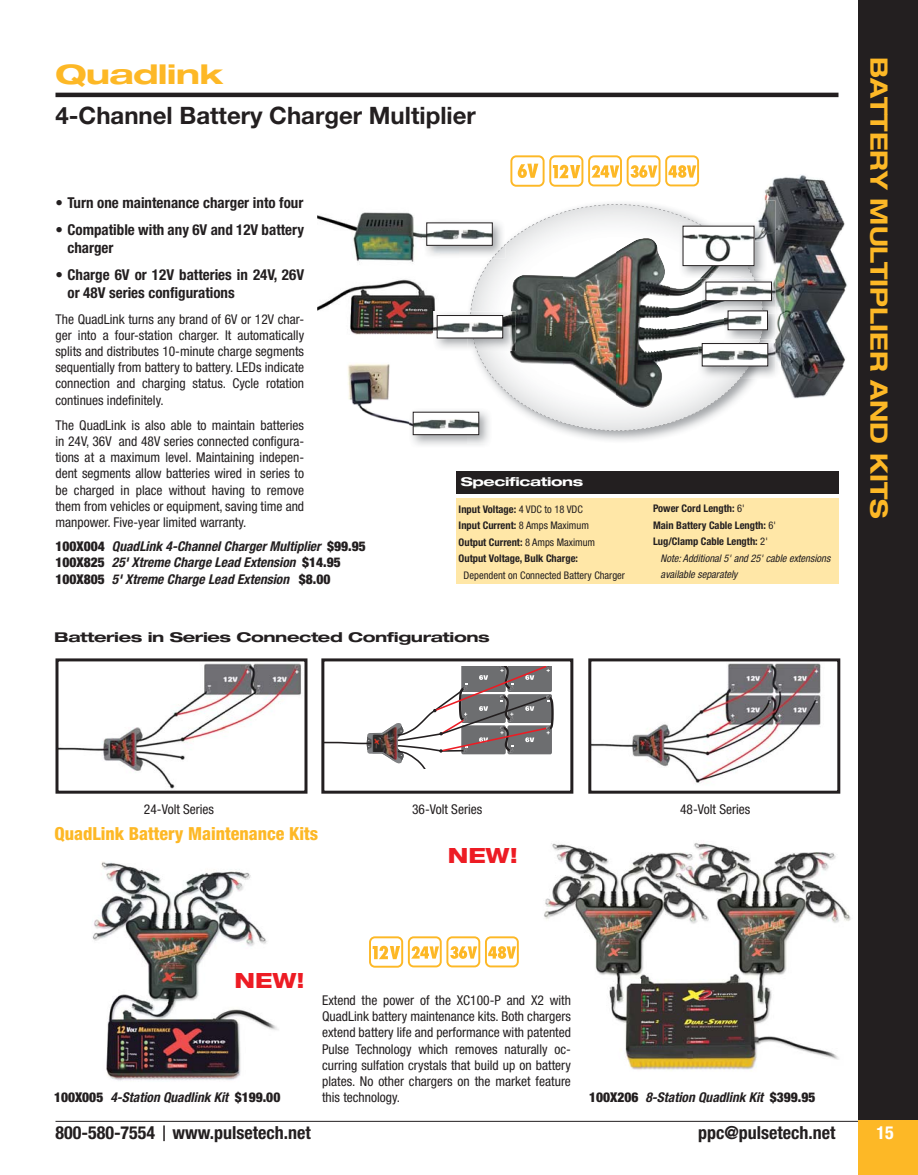
<style>
.page{position:relative;width:918px;height:1175px;background:#fff}
.page>*{position:absolute;margin:0;border:0;box-sizing:border-box;transform-origin:0 0}
.t1{font:700 expanded 27px "Helvetica Neue";letter-spacing:-.025em;color:#fdb826;scale:1.22 1}
.t2{font:700 24px "Helvetica Neue";color:#231f20}
.t3{font:700 expanded 24px "Helvetica Neue";color:#fdb826}
.t4{font:800 expanded 21px "Helvetica Neue";color:#ed1c24}
.t5{font:700 condensed 18px "Helvetica Neue";color:#231f20}
.t6{font:800 condensed 18px "Helvetica Neue";color:#fdb826}
.t7{font:700 condensed 18px "Helvetica Neue";color:#fff}
.t8{font:700 condensed 15px/18px "Helvetica Neue";color:#231f20}
.t9{font:condensed 13.5px/16.2px "Helvetica Neue";color:#231f20;text-align:justify}
.t10{font:italic 700 condensed 13.5px/16.2px "Helvetica Neue";color:#231f20}
.t11{font:700 expanded 13.5px "Helvetica Neue";letter-spacing:-.025em;color:#231f20;scale:1.22 1}
.t12{font:700 expanded 12.15px "Helvetica Neue";letter-spacing:-.025em;color:#fff;scale:1.22 1}
.t13{font:700 condensed 10.5px/16.5px "Helvetica Neue";color:#231f20}
.t14{font:italic condensed 10.5px "Helvetica Neue";color:#231f20}
.t15{font:condensed 10.5px "Helvetica Neue";color:#231f20}
.s1{font-weight:900;font-style:normal}
.s2{font-weight:400}
</style>
<div class="page">
<hr style="left:56px;top:1120px;width:804px;height:1px;background:#231f20">
<svg style="left:163px;top:1125px;width:2px;height:16px"></svg>
<div style="left:859px;top:0;width:59px;height:1120px;background:#231f20"></div>
<div style="left:859px;top:1120px;width:59px;height:54px;background:#fdb826"></div>
<hr style="left:56px;top:93px;width:782px;height:4px;background:#231f20">
<img style="left:764px;top:175px;width:83px;height:224px">
<img style="left:764px;top:200px;width:12px;height:4px">
<img style="left:780px;top:278px;width:5px;height:36px">
<img style="left:317px;top:279px;width:118px;height:56px">
<img style="left:317px;top:212px;width:106px;height:50px">
<img style="left:348px;top:363px;width:61px;height:62px">
<img style="left:436px;top:312px;width:34px;height:36px">
<img style="left:433px;top:311px;width:13px;height:28px">
<div style="left:437px;top:315px;width:66px;height:23px;background:#fff"></div>
<img style="left:439px;top:323px;width:31px;height:10px">
<div style="left:437px;top:315px;width:66px;height:23px;border:1px solid #231f20"></div>
<img style="left:423px;top:221px;width:47px;height:35px">
<div style="left:427px;top:223px;width:65px;height:22px;background:#fff"></div>
<img style="left:428px;top:229px;width:42px;height:11px">
<div style="left:426px;top:223px;width:67px;height:23px;border:1px solid #231f20"></div>
<img style="left:467px;top:409px;width:24px;height:34px">
<img style="left:409px;top:419px;width:4px;height:8px">
<div style="left:413px;top:412px;width:66px;height:22px;background:#fff"></div>
<img style="left:415px;top:419px;width:55px;height:10px">
<div style="left:413px;top:412px;width:66px;height:23px;border:1px solid #231f20"></div>
<img style="left:780px;top:339px;width:1px;height:32px">
<svg style="left:470px;top:204px;width:310px;height:227px"></svg>
<div style="left:702px;top:343px;width:66px;height:23px;background:#fff"></div>
<img style="left:704px;top:350px;width:62px;height:11px">
<div style="left:702px;top:343px;width:66px;height:23px;border:1px solid #231f20"></div>
<div style="left:456px;top:498px;width:382px;height:86px;background:#ffe7a7"></div>
<div style="left:456px;top:471px;width:382px;height:22px;background:#231f20"></div>
<div style="left:321px;top:658px;width:252px;height:135px;border:3px solid #231f20"></div>
<div style="left:549px;top:155px;width:34px;height:32px;border:2px solid #fdb826;border-radius:5px"></div>
<svg style="left:553px;top:165px;width:27px;height:13px"></svg>
<div style="left:588px;top:155px;width:34px;height:31px;border:2px solid #fdb826;border-radius:5px"></div>
<svg style="left:591px;top:165px;width:28px;height:13px"></svg>
<div style="left:665px;top:155px;width:34px;height:31px;border:2px solid #fdb826;border-radius:5px"></div>
<svg style="left:668px;top:165px;width:28px;height:13px"></svg>
<div style="left:627px;top:155px;width:34px;height:31px;border:2px solid #fdb826;border-radius:5px"></div>
<svg style="left:631px;top:165px;width:26px;height:13px"></svg>
<div style="left:510px;top:155px;width:35px;height:32px;border:2px solid #fdb826;border-radius:5px"></div>
<svg style="left:518px;top:164px;width:20px;height:14px"></svg>
<img style="left:92px;top:862px;width:187px;height:219px">
<img style="left:544px;top:843px;width:307px;height:228px">
<div style="left:369px;top:936px;width:34px;height:31px;border:2px solid #fdb826;border-radius:5px"></div>
<svg style="left:373px;top:945px;width:27px;height:14px"></svg>
<div style="left:408px;top:936px;width:34px;height:31px;border:2px solid #fdb826;border-radius:5px"></div>
<svg style="left:411px;top:946px;width:28px;height:12px"></svg>
<div style="left:485px;top:936px;width:34px;height:31px;border:2px solid #fdb826;border-radius:5px"></div>
<svg style="left:488px;top:946px;width:28px;height:12px"></svg>
<div style="left:446px;top:936px;width:34px;height:31px;border:2px solid #fdb826;border-radius:5px"></div>
<svg style="left:450px;top:946px;width:27px;height:12px"></svg>
<img style="left:60px;top:663px;width:242px;height:126px">
<div style="left:56px;top:658px;width:252px;height:135px;border:3px solid #231f20"></div>
<img style="left:592px;top:663px;width:229px;height:121px">
<div style="left:588px;top:658px;width:252px;height:135px;border:3px solid #231f20"></div>
<svg style="left:323px;top:666px;width:231px;height:102px"></svg>
<h1 class="t1" style="left:56px;top:64px;width:139px">Quadlink</h1>
<h2 class="t2" style="left:56px;top:107px;width:422px">4-Channel Battery Charger Multiplier</h2>
<p class="t8" style="left:56px;top:195px;width:249px">• Turn one maintenance charger into four</p>
<p class="t8" style="left:68px;top:222px;width:238px;text-indent:-12px">• Compatible with any 6V and 12V battery charger</p>
<p class="t8" style="left:68px;top:267px;width:238px;text-indent:-12px">• Charge 6V or 12V batteries in 24V, 26V or 48V series configurations</p>
<p class="t9" style="left:56px;top:312px;width:250px">The QuadLink turns any brand of 6V or 12V char&shy;ger into a four-station charger. It automatically splits and distributes 10-minute charge segments sequentially from battery to battery. LEDs indicate connection and charging status. Cycle rotation continues indefinitely.</p>
<p class="t9" style="left:56px;top:418px;width:250px">The QuadLink is also able to maintain batteries in 24V, 36V and 48V series connected configura&shy;tions at a maximum level. Maintaining indepen&shy;dent segments allow batteries wired in series to be charged in place without having to remove them from vehicles or equipment, saving time and manpower. Five-year limited warranty.</p>
<p class="t10" style="left:56px;top:539px;width:312px"><span class="s1">100X004</span> QuadLink 4-Channel Charger Multiplier <span class="s1">$99.95<br>100X825</span> 25' Xtreme Charge Lead Extension <span class="s1">$14.95<br>100X805</span> 5' Xtreme Charge Lead Extension <span class="s1">$8.00</span></p>
<p class="t12" style="left:461px;top:477px;width:102px">Specifications</p>
<p class="t13" style="left:459px;top:501px;width:138px">Input Voltage: <span class="s2">4 VDC to 18 VDC<br></span>Input Current: <span class="s2">8 Amps Maximum<br></span>Output Current: <span class="s2">8 Amps Maximum<br></span>Output Voltage, Bulk Charge:</p>
<p class="t15" style="left:464px;top:571px;width:163px">Dependent on Connected Battery Charger</p>
<p class="t11" style="left:54px;top:632px;width:359px">Batteries in Series Connected Configurations</p>
<p class="t13" style="left:653px;top:501px;width:93px">Power Cord Length: <span class="s2">6'</span></p>
<p class="t13" style="left:653px;top:518px;width:124px">Main Battery Cable Length: <span class="s2">6'</span></p>
<p class="t13" style="left:653px;top:534px;width:116px">Lug/Clamp Cable Length: <span class="s2">2'</span></p>
<p class="t14" style="left:661px;top:554px;width:171px">Note: Additional 5' and 25' cable extensions</p>
<p class="t14" style="left:661px;top:571px;width:78px">available separately</p>
<h2 class="t3" style="left:888px;top:57px;width:463px;rotate:90deg">BATTERY MULTIPLIER AND KITS</h2>
<p class="t9" style="left:144px;top:802px;width:72px">24-Volt Series</p>
<p class="t9" style="left:412px;top:802px;width:72px">36-Volt Series</p>
<p class="t9" style="left:680px;top:802px;width:72px">48-Volt Series</p>
<h3 class="t6" style="left:54px;top:827px;width:265px">QuadLink Battery Maintenance Kits</h3>
<h3 class="t4" style="left:448px;top:848px;width:71px">NEW!</h3>
<h3 class="t4" style="left:235px;top:972px;width:71px">NEW!</h3>
<p class="t9" style="left:322px;top:993px;width:250px">Extend the power of the XC100-P and X2 with QuadLink battery maintenance kits. Both chargers extend battery life and performance with patented Pulse Technology which removes naturally oc&shy;curring sulfation crystals that build up on battery plates. No other chargers on the market feature</p>
<p class="t10" style="left:54px;top:1090px;width:228px"><span class="s1">100X005</span> 4-Station Quadlink Kit <span class="s1">$199.00</span></p>
<p class="t9" style="left:322px;top:1090px;width:80px">this technology.</p>
<p class="t10" style="left:589px;top:1089px;width:228px"><span class="s1">100X206</span> 8-Station Quadlink Kit <span class="s1">$399.95</span></p>
<h3 class="t5" style="left:56px;top:1126px;width:257px">800-580-7554 www.pulsetech.net</h3>
<h3 class="t5" style="left:698px;top:1126px;width:139px">ppc@pulsetech.net</h3>
<h3 class="t7" style="left:876px;top:1126px;width:19px">15</h3>
</div>
